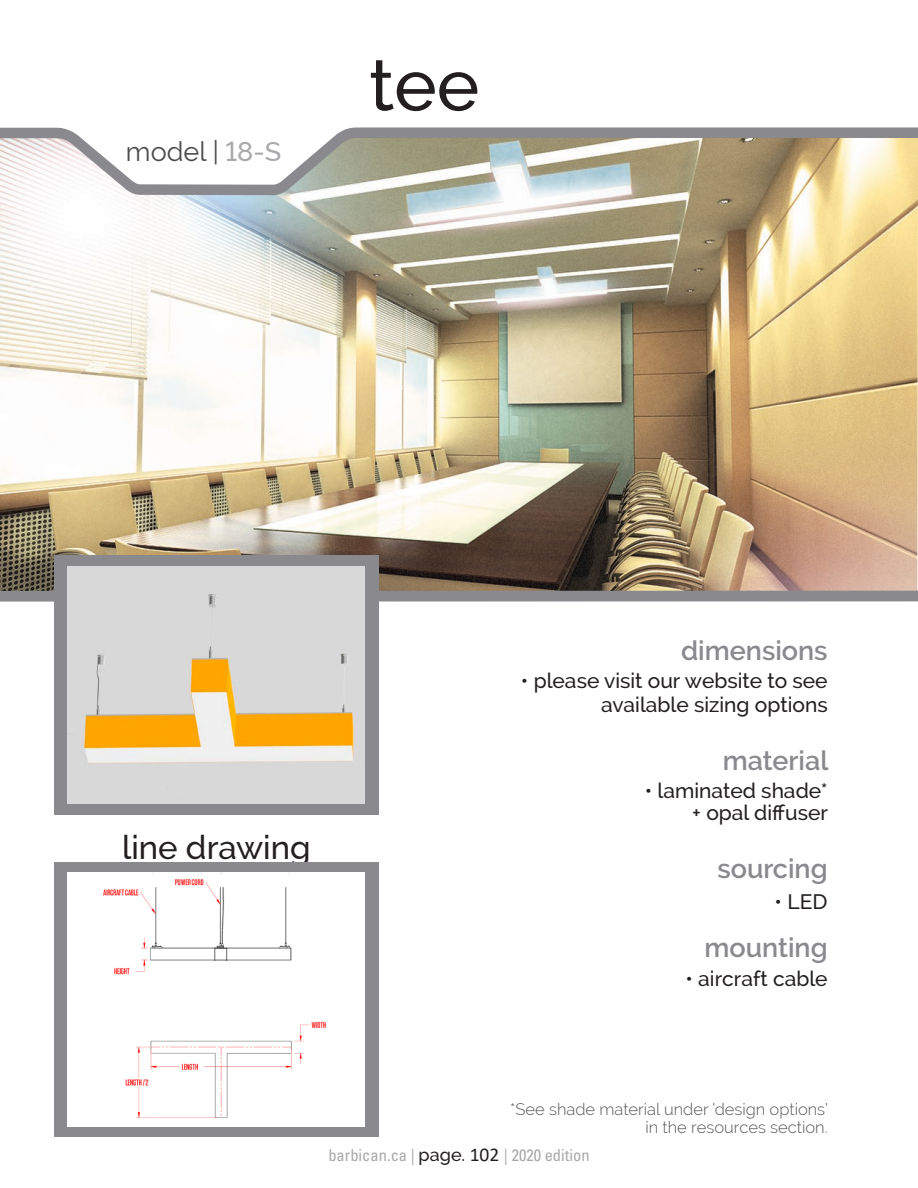
<style>
.page{position:relative;width:918px;height:1188px;background:#fff}
.page>*{position:absolute;margin:0;border:0;box-sizing:border-box;transform-origin:0 0}
.t1{font:500 72px "Raleway";color:#231f20}
.t2{font:500 33px "Raleway";color:#231f20}
.t3{font:600 27px "Raleway";color:#8a8a8e}
.t4{font:27px "Raleway";color:#4b4c4d}
.t5{font:500 21px/24px "Raleway";color:#231f20;text-align:right}
.t6{font:300 16.5px/18px "Raleway";color:#57585a;text-align:right}
.t7{font:condensed 16.5px "Univers LT Std";color:#a9a8aa}
.s1{font-weight:500;color:#a9a8aa}
.s2{font-family:"Raleway";font-weight:500;font-stretch:normal;font-size:18px;color:#231f20}
.s3{font-family:"Calibri";font-stretch:normal;font-size:19.5px;color:#231f20}
</style>
<div class="page">
<img style="left:0;top:207px;width:918px;height:384px">
<div style="left:0;top:591px;width:918px;height:10px;background:#8a8a8e"></div>
<svg style="left:0;top:127px;width:918px;height:80px"></svg>
<div style="left:54px;top:862px;width:325px;height:275px;background:#8a8a8e"></div>
<div style="left:54px;top:555px;width:325px;height:260px;background:#8a8a8e"></div>
<div style="left:68px;top:872px;width:297px;height:254px;background:#fff"></div>
<img style="left:68px;top:566px;width:297px;height:238px">
<p class="t4" style="left:126px;top:136px;width:157px">model | <span class="s1">18-S</span></p>
<p class="t1" style="left:369px;top:43px;width:112px">tee</p>
<h2 class="t2" style="left:122px;top:828px;width:190px">line drawing</h2>
<p class="t3" style="left:681px;top:635px;width:148px">dimensions</p>
<p class="t5" style="left:521px;top:669px;width:308px">• please visit our website to see available sizing options</p>
<p class="t3" style="left:723px;top:745px;width:107px">material</p>
<p class="t5" style="left:645px;top:778px;width:184px">• laminated shade*</p>
<p class="t5" style="left:692px;top:801px;width:137px">+ opal diffuser</p>
<p class="t3" style="left:717px;top:853px;width:112px">sourcing</p>
<p class="t5" style="left:775px;top:889px;width:55px">• LED</p>
<p class="t3" style="left:704px;top:932px;width:125px">mounting</p>
<p class="t5" style="left:685px;top:966px;width:144px">• aircraft cable</p>
<p class="t6" style="left:510px;top:1100px;width:319px">*See shade material under ‘design options’ in the resources section.</p>
<p class="t7" style="left:328px;top:1145px;width:263px">barbican.ca | <span class="s2">page.</span> <span class="s3">102</span> | 2020 edition</p>
</div>
